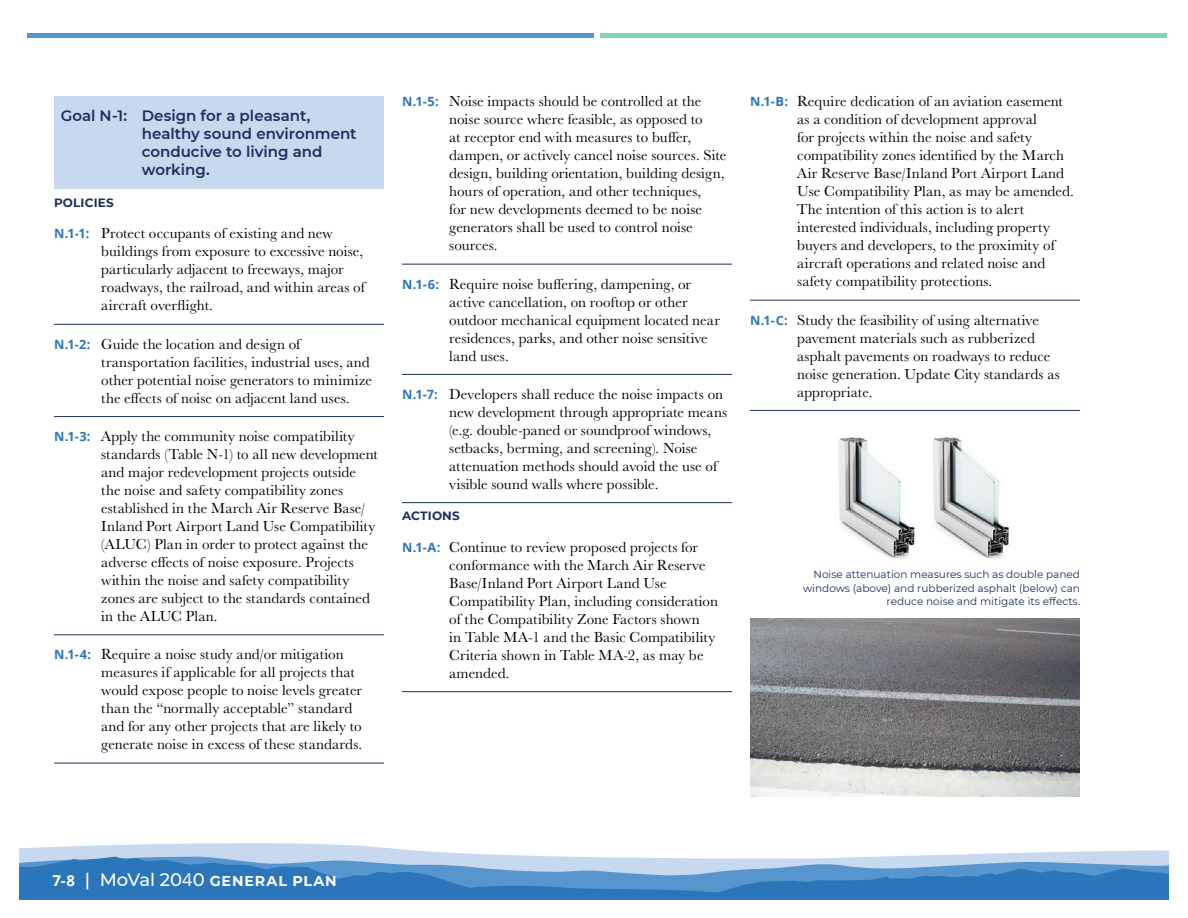
<style>
.page{position:relative;width:1188px;height:918px;background:#fff}
.page>*{position:absolute;margin:0;border:0;box-sizing:border-box;transform-origin:0 0}
.t1{font:15px/18px "Baskerville URW";letter-spacing:.005em;color:#000}
.t2{font:600 15px/18px "Montserrat";color:#1c2f5d}
.t3{font:700 14.25px "Montserrat";letter-spacing:.06em;color:#fff}
.t4{font:700 12px "Montserrat";letter-spacing:.015em;color:#1c2f5d}
.t5{font:10.5px/13.5px "Montserrat";color:#1c2f5d;text-align:right}
.s1{font-family:"Open Sans";font-weight:700;font-size:12.75px;color:#2b75bb}
.s2{font-family:"Open Sans";font-size:15px}
.s3{font-weight:500;font-size:18px}
.s4{font-family:"Open Sans";font-weight:400;font-size:18px}
</style>
<div class="page">
<div style="left:28px;top:33px;width:566px;height:5px;background:#5695cd"></div>
<div style="left:600px;top:33px;width:567px;height:5px;background:#7dd5b8"></div>
<svg style="left:20px;top:843px;width:1148px;height:14px"></svg>
<svg style="left:20px;top:857px;width:1148px;height:42px;background:#5490c9"></svg>
<div style="left:54px;top:96px;width:330px;height:93px;background:#c7d8ef"></div>
<hr style="left:54px;top:324px;width:330px;height:1px;background:#1c2f5d">
<hr style="left:54px;top:416px;width:330px;height:1px;background:#1c2f5d">
<hr style="left:54px;top:634px;width:330px;height:1px;background:#1c2f5d">
<hr style="left:54px;top:763px;width:330px;height:1px;background:#1c2f5d">
<hr style="left:402px;top:264px;width:330px;height:1px;background:#1c2f5d">
<hr style="left:402px;top:374px;width:330px;height:1px;background:#1c2f5d">
<hr style="left:402px;top:502px;width:330px;height:1px;background:#1c2f5d">
<hr style="left:402px;top:691px;width:330px;height:1px;background:#1c2f5d">
<hr style="left:750px;top:300px;width:330px;height:1px;background:#1c2f5d">
<hr style="left:750px;top:410px;width:330px;height:1px;background:#1c2f5d">
<img style="left:838px;top:437px;width:171px;height:122px">
<img style="left:750px;top:619px;width:330px;height:177px">
<p class="t2" style="left:142px;top:106px;width:216px;text-indent:-81px">Goal N-1: Design for a pleasant, healthy sound environment conducive to living and working.</p>
<p class="t4" style="left:54px;top:194px;width:61px">POLICIES</p>
<p class="t1" style="left:101px;top:224px;width:265px;text-indent:-47px"><span class="s1">N.1-1:</span> Protect occupants of existing and new buildings from exposure to excessive noise, particularly adjacent to freeways, major roadways, the railroad, and within areas of aircraft overflight.</p>
<p class="t1" style="left:101px;top:334px;width:272px;text-indent:-47px"><span class="s1">N.1-2:</span> Guide the location and design of transportation facilities, industrial uses, and other potential noise generators to minimize the effects of noise on adjacent land uses.</p>
<p class="t1" style="left:101px;top:427px;width:278px;text-indent:-47px"><span class="s1">N.1-3:</span> Apply the community noise compatibility standards (Table N-1) to all new development and major redevelopment projects outside the noise and safety compatibility zones established in the March Air Reserve Base/ Inland Port Airport Land Use Compatibility (ALUC) Plan in order to protect against the adverse effects of noise exposure. Projects within the noise and safety compatibility zones are subject to the standards contained in the ALUC Plan.</p>
<p class="t1" style="left:101px;top:645px;width:262px;text-indent:-47px"><span class="s1">N.1-4:</span> Require a noise study and/or mitigation measures if applicable for all projects that would expose people to noise levels greater than the “normally acceptable” standard and for any other projects that are likely to generate noise in excess of these standards.</p>
<p class="t1" style="left:449px;top:92px;width:279px;text-indent:-47px"><span class="s1">N.1-5:</span> Noise impacts should be controlled at the noise source where feasible, as opposed to<br>at receptor end with measures to buffer, dampen, or actively cancel noise sources. Site design, building orientation, building design, hours of operation, and other techniques,<br>for new developments deemed to be noise generators shall be used to control noise sources.</p>
<p class="t1" style="left:449px;top:274px;width:272px;text-indent:-47px"><span class="s1">N.1-6:</span> Require noise buffering, dampening, or active cancellation, on rooftop or other outdoor mechanical equipment located near residences, parks, and other noise sensitive land uses.</p>
<p class="t1" style="left:449px;top:384px;width:280px;text-indent:-47px"><span class="s1">N.1-7:</span> Developers shall reduce the noise impacts on new development through appropriate means (e.g. double-paned or soundproof windows, setbacks, berming, and screening). Noise attenuation methods should avoid the use of visible sound walls where possible.</p>
<p class="t4" style="left:402px;top:507px;width:59px">ACTIONS</p>
<p class="t1" style="left:449px;top:537px;width:270px;text-indent:-47px"><span class="s1">N.1-A:</span> Continue to review proposed projects for conformance with the March Air Reserve Base/Inland Port Airport Land Use Compatibility Plan, including consideration of the Compatibility Zone Factors shown<br>in Table MA-1 and the Basic Compatibility Criteria shown in Table MA-2, as may be amended.</p>
<p class="t1" style="left:797px;top:92px;width:278px;text-indent:-47px"><span class="s1">N.1-B:</span> Require dedication of an aviation easement as a condition of development approval<br>for projects within the noise and safety compatibility zones identified by the March Air Reserve Base/Inland Port Airport Land Use Compatibility Plan, as may be amended.<br>The intention of this action is to alert interested individuals, including property buyers and developers, to the proximity of aircraft operations and related noise and safety compatibility protections.</p>
<p class="t1" style="left:797px;top:310px;width:264px;text-indent:-47px"><span class="s1">N.1-C:</span> Study the feasibility of using alternative pavement materials such as rubberized asphalt pavements on roadways to reduce noise generation. Update City standards as appropriate.</p>
<p class="t5" style="left:803px;top:567px;width:278px">Noise attenuation measures such as double paned windows (above) and rubberized asphalt (below) can reduce noise and mitigate its effects.</p>
<p class="t3" style="left:52px;top:871px;width:286px"><span class="s2">7-8</span> <span class="s3">| MoVal 20</span><span class="s4">4</span><span class="s3">0</span> GENERAL PLAN</p>
</div>
